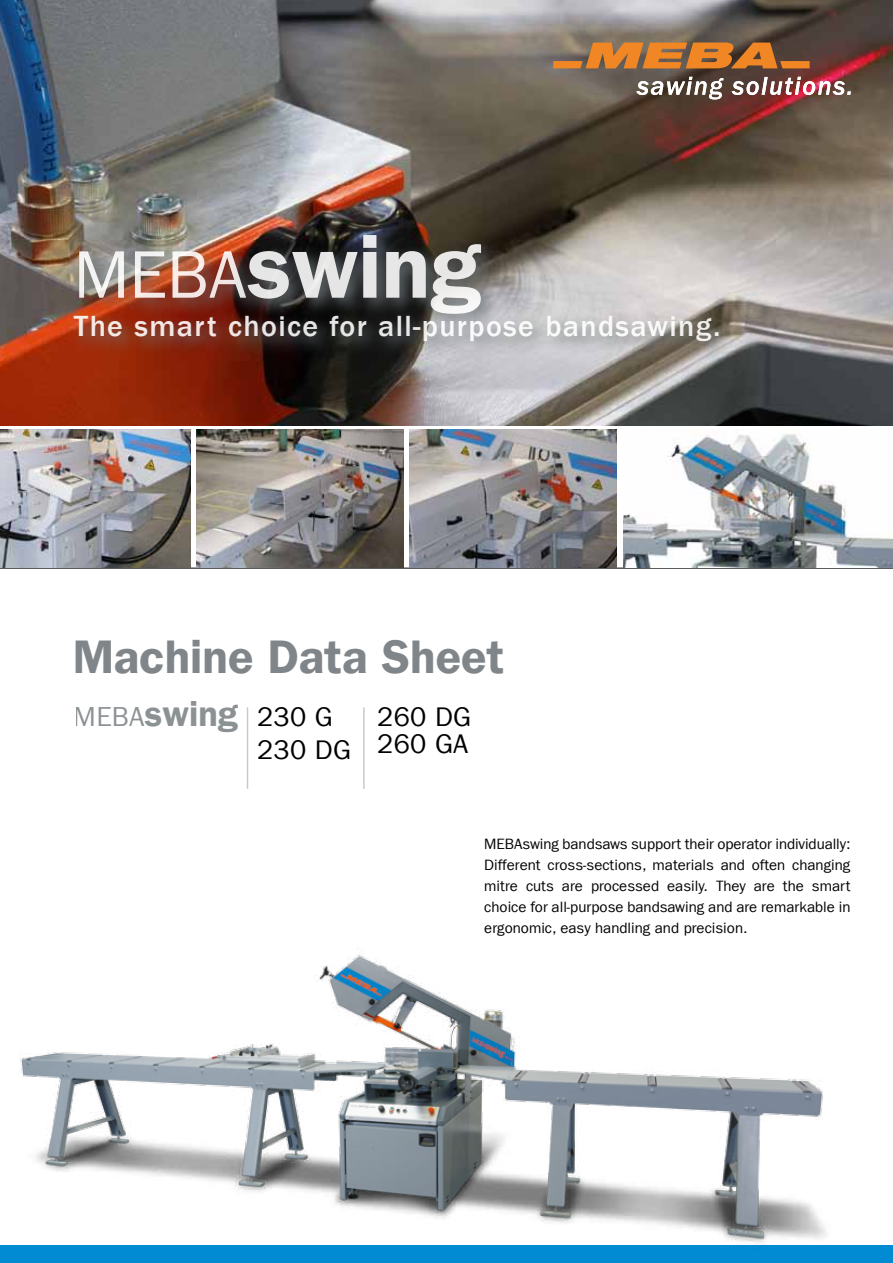
<style>
.page{position:relative;width:893px;height:1263px;background:#fff}
.page>*{position:absolute;margin:0;border:0;box-sizing:border-box;transform-origin:0 0}
.t1{font:90px "Franklin Gothic LT Com Dm";color:#fff}
.t2{font:47.25px "Franklin Gothic LT Com Dm";color:#72787c}
.t3{font:36px "Franklin Gothic LT Com Dm";color:#70777a}
.t4{font:500 30px "Franklin Gothic LT Com";letter-spacing:.045em;color:#fff}
.t5{font:27px/27px "Franklin Gothic LT Com";letter-spacing:.01em;color:#000}
.t6{font:15px/21px "Franklin Gothic LT Com";color:#000;text-align:justify}
.s1{font-family:"Franklin Gothic LT Com";font-size:67.5px}
.s2{font-family:"Franklin Gothic LT Com";font-size:27.6px}
.s3{font-family:"Franklin Gothic LT Com";font-size:27px;color:#000}
</style>
<div class="page">
<hr style="left:0;top:568px;width:893px;height:1px;background:#000">
<img style="left:0;top:0;width:893px;height:425px">
<svg style="left:553px;top:43px;width:257px;height:25px;background:#b87334"></svg>
<svg style="left:732px;top:77px;width:119px;height:18px"></svg>
<svg style="left:636px;top:77px;width:87px;height:22px"></svg>
<div style="left:0;top:1246px;width:893px;height:17px;background:#008bd2"></div>
<img style="left:10px;top:948px;width:833px;height:298px">
<hr style="left:363px;top:707px;width:2px;height:82px;background:#c4cbd0">
<hr style="left:247px;top:707px;width:1px;height:82px;background:#c4cbd0">
<img style="left:0;top:429px;width:190px;height:138px">
<img style="left:196px;top:429px;width:207px;height:138px">
<img style="left:410px;top:429px;width:207px;height:138px">
<img style="left:623px;top:429px;width:270px;height:138px">
<img style="left:67px;top:227px;width:671px;height:134px">
<h1 class="t1" style="left:74px;top:214px;width:408px"><span class="s1">MEBA</span>swing</h1>
<h3 class="t4" style="left:74px;top:309px;width:648px">The smart choice for all-purpose bandsawing.</h3>
<h2 class="t2" style="left:72px;top:629px;width:434px">Machine Data Sheet</h2>
<h3 class="t3" style="left:74px;top:693px;width:260px"><span class="s2">MEBA</span>swing <span class="s3">230 G</span></h3>
<h3 class="t5" style="left:257px;top:736px;width:95px">230 DG</h3>
<h3 class="t5" style="left:377px;top:703px;width:95px">260 DG<br>260 GA</h3>
<p class="t6" style="left:484px;top:834px;width:368px">MEBAswing bandsaws support their operator individually:<br>Different cross-sections, materials and often changing mitre cuts are processed easily. They are the smart choice for all-purpose bandsawing and are remarkable in ergonomic, easy handling and precision.</p>
</div>
